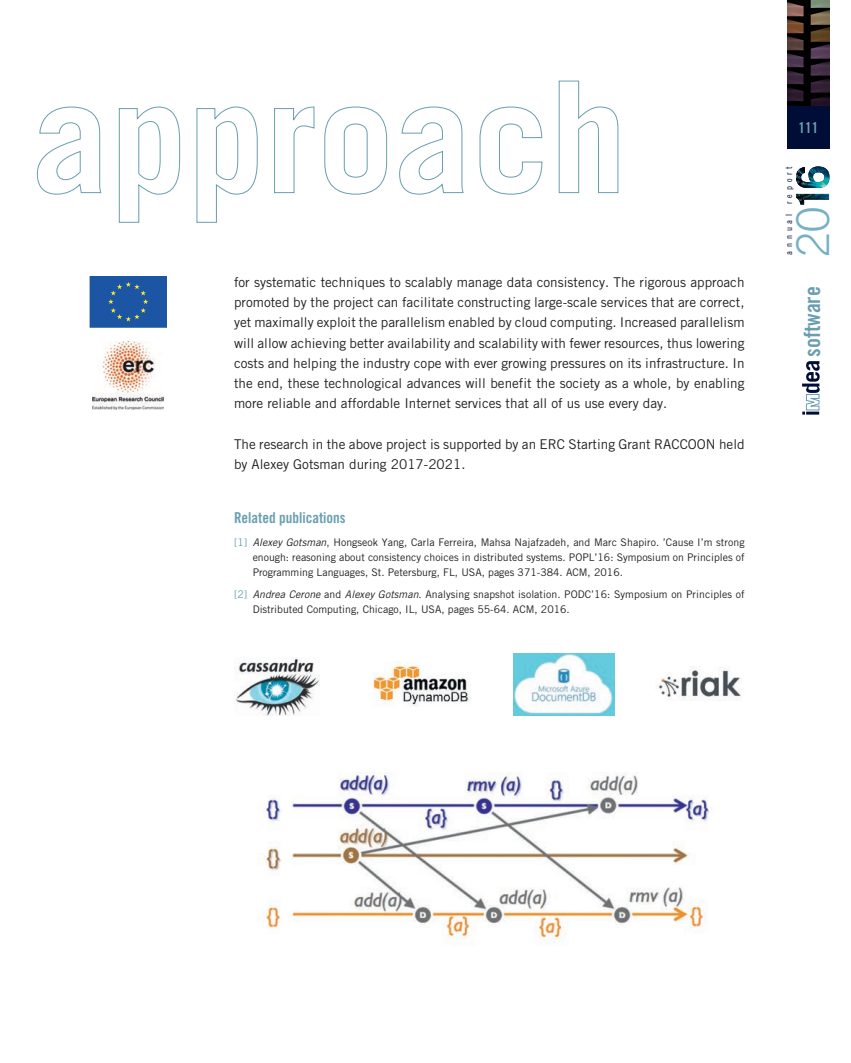
<style>
.page{position:relative;width:851px;height:1063px;background:#fff}
.page>*{position:absolute;margin:0;border:0;box-sizing:border-box;transform-origin:0 0}
.t1{font:300 45.15px "Trade Gothic";color:#75b0c3}
.t2{font:22.35px "Trade Gothic Bold Cond Twenty";color:#689eaf}
.t3{font:15px "Trade Gothic Bold Cond Twenty";color:#689eaf}
.t4{font:13.5px/20.2px "Trade Gothic";color:#231f20;text-align:justify}
.t5{font:10.5px/15px "Trade Gothic";color:#231f20;text-align:justify}
.t6{font:9px "Trade Gothic Cond Eighteen";letter-spacing:.43em;color:#000e37}
.s1{color:#689eaf}
.s2{font-style:italic}
</style>
<div class="page">
<svg style="left:802px;top:361px;width:17px;height:54px"></svg>
<img style="left:787px;top:0;width:42px;height:106px">
<div style="left:787px;top:106px;width:42px;height:43px;background:#000e37"></div>
<img style="left:795px;top:166px;width:34px;height:39px">
<svg style="left:37px;top:106px;width:65px;height:89px"></svg>
<svg style="left:118px;top:106px;width:62px;height:117px"></svg>
<svg style="left:196px;top:106px;width:62px;height:117px"></svg>
<svg style="left:274px;top:106px;width:41px;height:87px"></svg>
<svg style="left:324px;top:106px;width:63px;height:89px"></svg>
<svg style="left:399px;top:106px;width:65px;height:89px"></svg>
<svg style="left:479px;top:106px;width:63px;height:89px"></svg>
<svg style="left:558px;top:80px;width:60px;height:113px"></svg>
<div style="left:90px;top:277px;width:77px;height:50px;background:#1c55a3"></div>
<div style="left:90px;top:276px;width:77px;height:52px;border:1px solid #1c55a3"></div>
<svg style="left:108px;top:282px;width:40px;height:40px"></svg>
<img style="left:92px;top:341px;width:71px;height:68px">
<img style="left:257px;top:772px;width:453px;height:173px">
<img style="left:373px;top:661px;width:98px;height:45px">
<img style="left:234px;top:658px;width:86px;height:58px">
<img style="left:513px;top:654px;width:101px;height:62px">
<img style="left:657px;top:667px;width:85px;height:34px">
<p class="t4" style="left:234px;top:272px;width:512px">for systematic techniques to scalably manage data consistency. The rigorous approach promoted by the project can facilitate constructing large-scale services that are correct, yet maximally exploit the parallelism enabled by cloud computing. Increased parallelism will allow achieving better availability and scalability with fewer resources, thus lowering costs and helping the industry cope with ever growing pressures on its infrastructure. In the end, these technological advances will benefit the society as a whole, by enabling more reliable and affordable Internet services that all of us use every day.</p>
<p class="t4" style="left:234px;top:434px;width:512px">The research in the above project is supported by an ERC Starting Grant RACCOON held by Alexey Gotsman during 2017-2021.</p>
<p class="t3" style="left:234px;top:509px;width:113px">Related publications</p>
<p class="t5" style="left:253px;top:534px;width:493px;text-indent:-19px"><span class="s1">[1]</span> <span class="s2">Alexey Gotsman</span>, Hongseok Yang, Carla Ferreira, Mahsa Najafzadeh, and Marc Shapiro. ’Cause I’m strong enough: reasoning about consistency choices in distributed systems. POPL’16: Symposium on Principles of Programming Languages, St. Petersburg, FL, USA, pages 371-384. ACM, 2016.</p>
<p class="t5" style="left:252px;top:587px;width:493px;text-indent:-19px"><span class="s1">[2]</span> <span class="s2">Andrea Cerone</span> and <span class="s2">Alexey Gotsman</span>. Analysing snapshot isolation. PODC’16: Symposium on Principles of<br>Distributed Computing, Chicago, IL, USA, pages 55-64. ACM, 2016.</p>
<p class="t3" style="left:798px;top:119px;width:21px">111</p>
<p class="t6" style="left:783px;top:255px;width:90px;rotate:-90deg">annual report</p>
<h1 class="t1" style="left:786px;top:257px;width:52px;rotate:-90deg">20</h1>
<h2 class="t2" style="left:798px;top:357px;width:72px;rotate:-90deg">software</h2>
</div>
